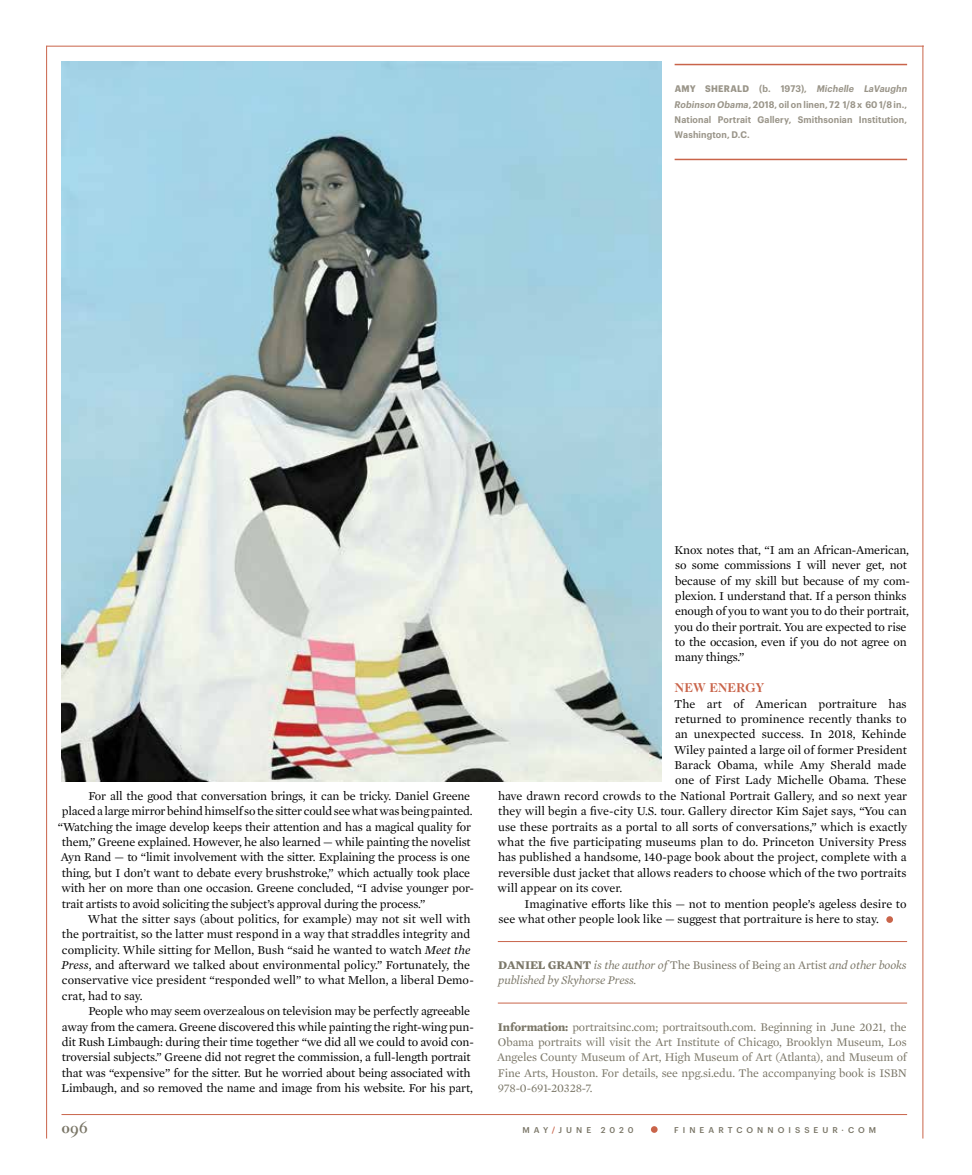
<style>
.page{position:relative;width:972px;height:1175px;background:#fff}
.page>*{position:absolute;margin:0;border:0;box-sizing:border-box;transform-origin:0 0}
.t1{font:700 16.5px "Caslon Classico";color:#7a7667}
.t2{font:700 13.05px "Caslon Two Twenty Four LT";color:#c9644a}
.t3{font:12.3px/15.3px "Mercury Text G1";letter-spacing:-.015em;color:#000}
.t4{font:12px/15.3px "Mercury Text G1";letter-spacing:-.01em;color:#7a7667;text-align:justify}
.t5{font:italic 12px/15.3px "Mercury Text G1";letter-spacing:-.01em;color:#7a7667}
.t6{font:600 9.3px/15.3px "Graphik Narrow";letter-spacing:.015em;color:#9a9589;text-align:justify}
.t7{font:500 8.25px "Graphik";letter-spacing:.49em;color:#7a7667}
.s1{font-weight:700}
.s2{font-style:italic}
.s3{font-weight:700;font-style:normal}
.s4{font-style:normal}
.s5{color:#c9644a}
</style>
<div class="page">
<hr style="left:62px;top:1114px;width:845px;height:1px;background:#c9644a">
<hr style="left:47px;top:46px;width:877px;height:1px;background:#c9644a">
<hr style="left:46px;top:46px;width:1px;height:1092px;background:#c9644a">
<hr style="left:922px;top:46px;width:1px;height:1092px;background:#c9644a">
<div style="left:651px;top:1126px;width:7px;height:6px;background:#c9644a;border-radius:50%"></div>
<hr style="left:498px;top:941px;width:409px;height:1px;background:#c9644a">
<hr style="left:498px;top:1002px;width:409px;height:1px;background:#c9644a">
<div style="left:886px;top:916px;width:7px;height:7px;background:#c9644a;border-radius:50%"></div>
<img style="left:62px;top:62px;width:599px;height:719px">
<hr style="left:675px;top:64px;width:232px;height:1px;background:#c9644a">
<hr style="left:675px;top:159px;width:232px;height:1px;background:#c9644a">
<p class="t6" style="left:675px;top:81px;width:234px"><span class="s1">AMY SHERALD</span> (b. 1973), <span class="s2">Michelle LaVaughn Robinson Obama</span>, 2018, oil on linen, 72 1/8 x 60 1/8 in., National Portrait Gallery, Smithsonian Institution, Washington, D.C.</p>
<p class="t3" style="left:89px;top:787px;width:383px">For all the good that conversation brings, it can be tricky. Daniel Greene</p>
<p class="t3" style="left:62px;top:803px;width:412px">placed a large mirror behind himself so the sitter could see what was being painted.</p>
<p class="t3" style="left:58px;top:818px;width:415px">“Watching the image develop keeps their attention and has a magical quality for</p>
<p class="t3" style="left:62px;top:833px;width:410px">them,” Greene explained. However, he also learned — while painting the novelist</p>
<p class="t3" style="left:61px;top:849px;width:411px">Ayn Rand — to “limit involvement with the sitter. Explaining the process is one</p>
<p class="t3" style="left:62px;top:864px;width:410px">thing, but I don’t want to debate every brushstroke,” which actually took place</p>
<p class="t3" style="left:61px;top:879px;width:414px">with her on more than one occasion. Greene concluded, “I advise younger por-</p>
<p class="t3" style="left:62px;top:895px;width:365px">trait artists to avoid soliciting the subject’s approval during the process.”</p>
<p class="t3" style="left:88px;top:910px;width:384px">What the sitter says (about politics, for example) may not sit well with</p>
<p class="t3" style="left:62px;top:926px;width:410px">the portraitist, so the latter must respond in a way that straddles integrity and</p>
<p class="t3" style="left:62px;top:941px;width:410px">complicity. While sitting for Mellon, Bush “said he wanted to watch <span class="s2">Meet the</span></p>
<p class="t3" style="left:61px;top:956px;width:410px"><span class="s2">Press</span>, and afterward we talked about environmental policy.” Fortunately, the</p>
<p class="t3" style="left:62px;top:972px;width:413px">conservative vice president “responded well” to what Mellon, a liberal Demo-</p>
<p class="t3" style="left:62px;top:987px;width:82px">crat, had to say.</p>
<p class="t3" style="left:89px;top:1002px;width:383px">People who may seem overzealous on television may be perfectly agreeable</p>
<p class="t3" style="left:62px;top:1018px;width:413px">away from the camera. Greene discovered this while painting the right-wing pun-</p>
<p class="t3" style="left:62px;top:1033px;width:413px">dit Rush Limbaugh: during their time together “we did all we could to avoid con-</p>
<p class="t3" style="left:62px;top:1049px;width:410px">troversial subjects.” Greene did not regret the commission, a full-length portrait</p>
<p class="t3" style="left:62px;top:1064px;width:410px">that was “expensive” for the sitter. But he worried about being associated with</p>
<p class="t3" style="left:62px;top:1079px;width:413px">Limbaugh, and so removed the name and image from his website. For his part,</p>
<p class="t3" style="left:675px;top:541px;width:237px">Knox notes that, “I am an African-American, so some commissions I will never get, not because of my skill but because of my com&shy;plexion. I understand that. If a person thinks enough of you to want you to do their portrait, you do their portrait. You are expected to rise to the occasion, even if you do not agree on many things.”</p>
<p class="t2" style="left:675px;top:680px;width:90px">NEW ENERGY</p>
<p class="t3" style="left:674px;top:695px;width:234px">The art of American portraiture has</p>
<p class="t3" style="left:675px;top:710px;width:233px">returned to prominence recently thanks to</p>
<p class="t3" style="left:675px;top:726px;width:233px">an unexpected success. In 2018, Kehinde</p>
<p class="t3" style="left:674px;top:741px;width:235px">Wiley painted a large oil of former President</p>
<p class="t3" style="left:675px;top:756px;width:233px">Barack Obama, while Amy Sherald made</p>
<p class="t3" style="left:675px;top:772px;width:233px">one of First Lady Michelle Obama. These</p>
<p class="t3" style="left:498px;top:787px;width:411px">have drawn record crowds to the National Portrait Gallery, and so next year</p>
<p class="t3" style="left:498px;top:803px;width:410px">they will begin a five-city U.S. tour. Gallery director Kim Sajet says, “You can</p>
<p class="t3" style="left:498px;top:818px;width:411px">use these portraits as a portal to all sorts of conversations,” which is exactly</p>
<p class="t3" style="left:498px;top:833px;width:410px">what the five participating museums plan to do. Princeton University Press</p>
<p class="t3" style="left:498px;top:849px;width:410px">has published a handsome, 140-page book about the project, complete with a</p>
<p class="t3" style="left:498px;top:864px;width:410px">reversible dust jacket that allows readers to choose which of the two portraits</p>
<p class="t3" style="left:498px;top:879px;width:126px">will appear on its cover.</p>
<p class="t3" style="left:525px;top:895px;width:384px">Imaginative efforts like this — not to mention people’s ageless desire to</p>
<p class="t3" style="left:498px;top:910px;width:382px">see what other people look like — suggest that portraiture is here to stay.</p>
<p class="t5" style="left:498px;top:956px;width:410px"><span class="s3">DANIEL GRANT</span> is the author of <span class="s4">The Business of Being an Artist</span> and other books published by Skyhorse Press.</p>
<p class="t4" style="left:497px;top:1018px;width:412px"><span class="s1">Information:</span> portraitsinc.com; portraitsouth.com. Beginning in June 2021, the Obama portraits will visit the Art Institute of Chicago, Brooklyn Museum, Los Angeles County Museum of Art, High Museum of Art (Atlanta), and Museum of Fine Arts, Houston. For details, see npg.si.edu. The accompanying book is ISBN 978-0-691-20328-7.</p>
<h1 class="t1" style="left:62px;top:1117px;width:28px">096</h1>
<p class="t7" style="left:523px;top:1124px;width:112px">MAY<span class="s5">/</span>JUNE 2020</p>
<p class="t7" style="left:674px;top:1124px;width:204px">FINEARTCONNOISSEUR·COM</p>
</div>
